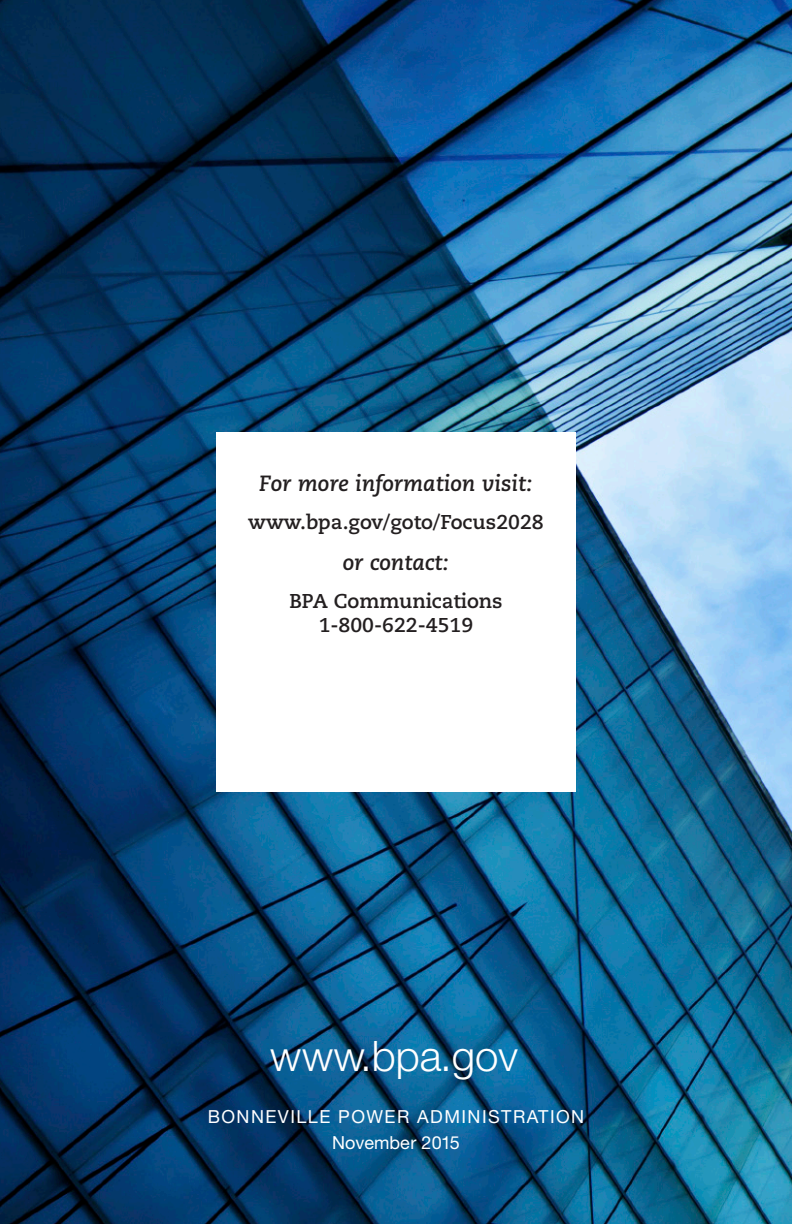
<style>
.page{position:relative;width:792px;height:1224px;background:#fff}
.page>*{position:absolute;margin:0;border:0;box-sizing:border-box;transform-origin:0 0}
.t1{font:300 42px "Helvetica Neue LT Std";color:#fff}
.t2{font:italic 700 22px "Caecilia LT Std";color:#231f20}
.t3{font:700 20px/24px "Caecilia LT Std";color:#231f20;text-align:center}
.t4{font:18px "Helvetica Neue LT Std";letter-spacing:.08em;color:#fff}
.t5{font:18px "Helvetica Neue LT Std";color:#fff}
</style>
<div class="page">
<img style="left:0;top:0;width:792px;height:1224px">
<div style="left:216px;top:432px;width:360px;height:360px;background:#fff"></div>
<p class="t2" style="left:259px;top:471px;width:275px">For more information visit:</p>
<p class="t3" style="left:248px;top:511px;width:297px">www.bpa.gov/goto/Focus2028</p>
<p class="t2" style="left:343px;top:549px;width:108px">or contact:</p>
<p class="t3" style="left:289px;top:589px;width:215px">BPA Communications<br>1-800-622-4519</p>
<p class="t1" style="left:270px;top:1030px;width:249px">www.bpa.gov</p>
<p class="t4" style="left:208px;top:1106px;width:378px">BONNEVILLE POWER ADMINISTRATION</p>
<p class="t5" style="left:332px;top:1132px;width:129px">November 2015</p>
</div>
